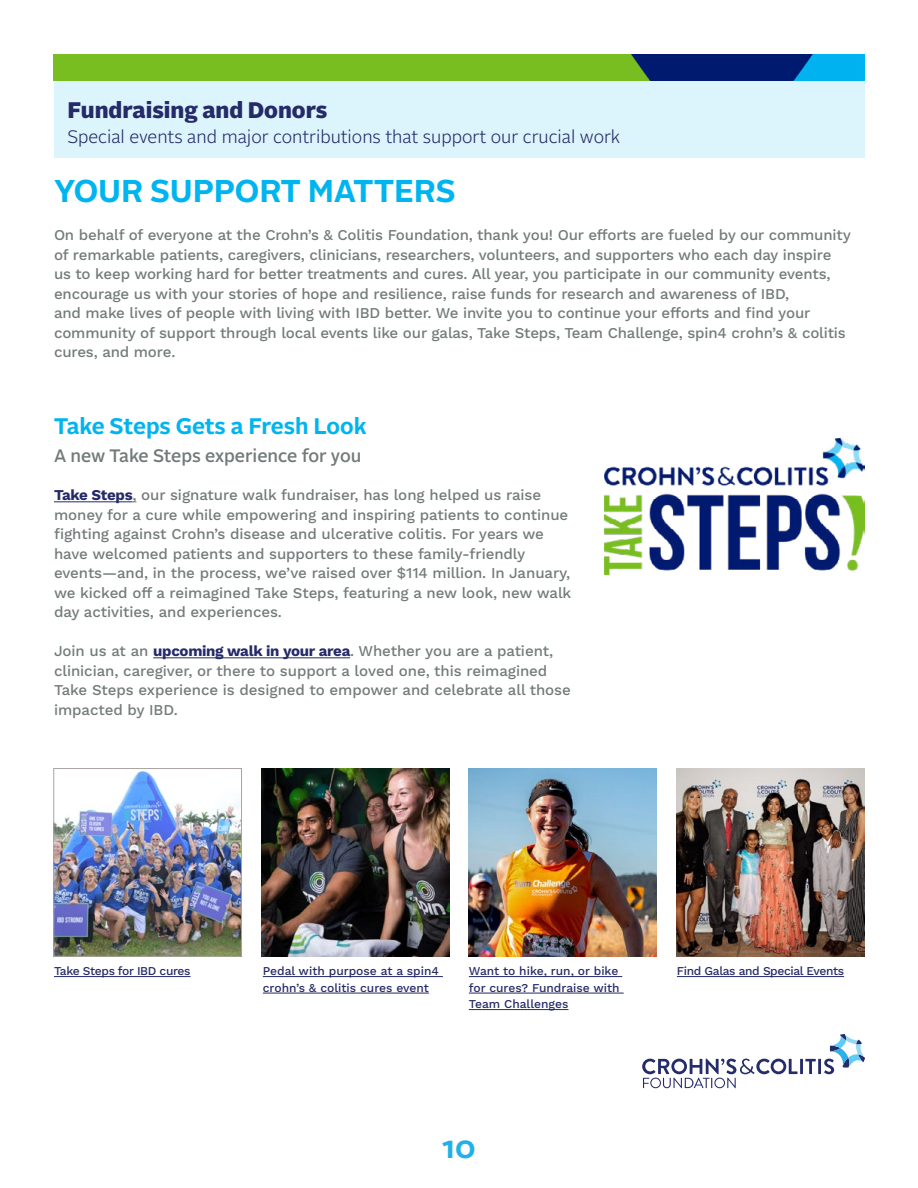
<style>
.page{position:relative;width:918px;height:1188px;background:#fff}
.page>*{position:absolute;margin:0;border:0;box-sizing:border-box;transform-origin:0 0}
.t1{font:700 31.5px "Alrightv 2 Normal";color:#00b4f0}
.t2{font:700 30px "Alrightv 2 Normal";color:#20b1e7}
.t3{font:700 22.5px "Alrightv 2 Normal";letter-spacing:-.005em;color:#00b4f0}
.t4{font:900 22.5px "Alrightv 2 Normal";color:#252a68}
.t5{font:300 18px "Alrightv 2 Normal";color:#252a68}
.t6{font:500 18px "Alrightv 2 Normal";color:#737a7a}
.t7{font:500 15px/19.5px "Work Sans";letter-spacing:-.01em;color:#737a7a}
.t8{font:500 12px/16.5px "Work Sans";color:#252a68}
.t9{font:500 12px "Work Sans";letter-spacing:-.03em;color:#252a68}
.s1{font-weight:700;color:#252a68}
</style>
<div class="page">
<div style="left:54px;top:81px;width:811px;height:77px;background:#dcf4fc"></div>
<img style="left:53px;top:54px;width:812px;height:27px">
<img style="left:56px;top:770px;width:184px;height:185px">
<div style="left:54px;top:768px;width:188px;height:189px;border:1px solid #a9a3a1"></div>
<img style="left:261px;top:769px;width:188px;height:187px">
<img style="left:469px;top:769px;width:188px;height:187px">
<img style="left:677px;top:769px;width:188px;height:187px">
<hr style="left:263px;top:976px;width:180px;height:1px;background:#252a68">
<hr style="left:263px;top:993px;width:166px;height:1px;background:#252a68">
<hr style="left:54px;top:976px;width:137px;height:1px;background:#252a68">
<hr style="left:469px;top:976px;width:153px;height:1px;background:#252a68">
<hr style="left:469px;top:993px;width:155px;height:1px;background:#252a68">
<hr style="left:469px;top:1009px;width:99px;height:1px;background:#252a68">
<hr style="left:677px;top:976px;width:167px;height:1px;background:#252a68">
<svg style="left:642px;top:1034px;width:223px;height:54px"></svg>
<hr style="left:54px;top:501px;width:78px;height:1px;background:#252a68">
<hr style="left:153px;top:657px;width:197px;height:1px;background:#252a68">
<img style="left:604px;top:439px;width:261px;height:136px">
<h3 class="t4" style="left:68px;top:94px;width:261px">Fundraising and Donors</h3>
<p class="t5" style="left:68px;top:124px;width:554px">Special events and major contributions that support our crucial work</p>
<h1 class="t1" style="left:54px;top:168px;width:403px">YOUR SUPPORT MATTERS</h1>
<p class="t7" style="left:54px;top:226px;width:798px">On behalf of everyone at the Crohn’s &amp; Colitis Foundation, thank you! Our efforts are fueled by our community of remarkable patients, caregivers, clinicians, researchers, volunteers, and supporters who each day inspire us to keep working hard for better treatments and cures. All year, you participate in our community events, encourage us with your stories of hope and resilience, raise funds for research and awareness of IBD,<br>and make lives of people with living with IBD better. We invite you to continue your efforts and find your community of support through local events like our galas, Take Steps, Team Challenge, spin4 crohn’s &amp; colitis cures, and more.</p>
<h3 class="t3" style="left:54px;top:410px;width:314px">Take Steps Gets a Fresh Look</h3>
<p class="t6" style="left:54px;top:443px;width:309px">A new Take Steps experience for you</p>
<p class="t7" style="left:54px;top:486px;width:519px"><span class="s1">Take Steps</span>, our signature walk fundraiser, has long helped us raise money for a cure while empowering and inspiring patients to continue fighting against Crohn’s disease and ulcerative colitis. For years we have welcomed patients and supporters to these family-friendly events—and, in the process, we’ve raised over $114 million. In January, we kicked off a reimagined Take Steps, featuring a new look, new walk day activities, and experiences.</p>
<p class="t7" style="left:54px;top:642px;width:518px">Join us at an <span class="s1">upcoming walk in your area</span>. Whether you are a patient, clinician, caregiver, or there to support a loved one, this reimagined Take Steps experience is designed to empower and celebrate all those impacted by IBD.</p>
<p class="t9" style="left:54px;top:964px;width:138px">Take Steps for IBD cures</p>
<p class="t8" style="left:469px;top:964px;width:152px;text-align:justify">Want to hike, run, or bike for cures? Fundraise with Team Challenges</p>
<p class="t9" style="left:677px;top:964px;width:169px">Find Galas and Special Events</p>
<p class="t8" style="left:263px;top:964px;width:178px">Pedal with purpose at a spin4 crohn’s &amp; colitis cures event</p>
<h2 class="t2" style="left:442px;top:1126px;width:35px">10</h2>
</div>
